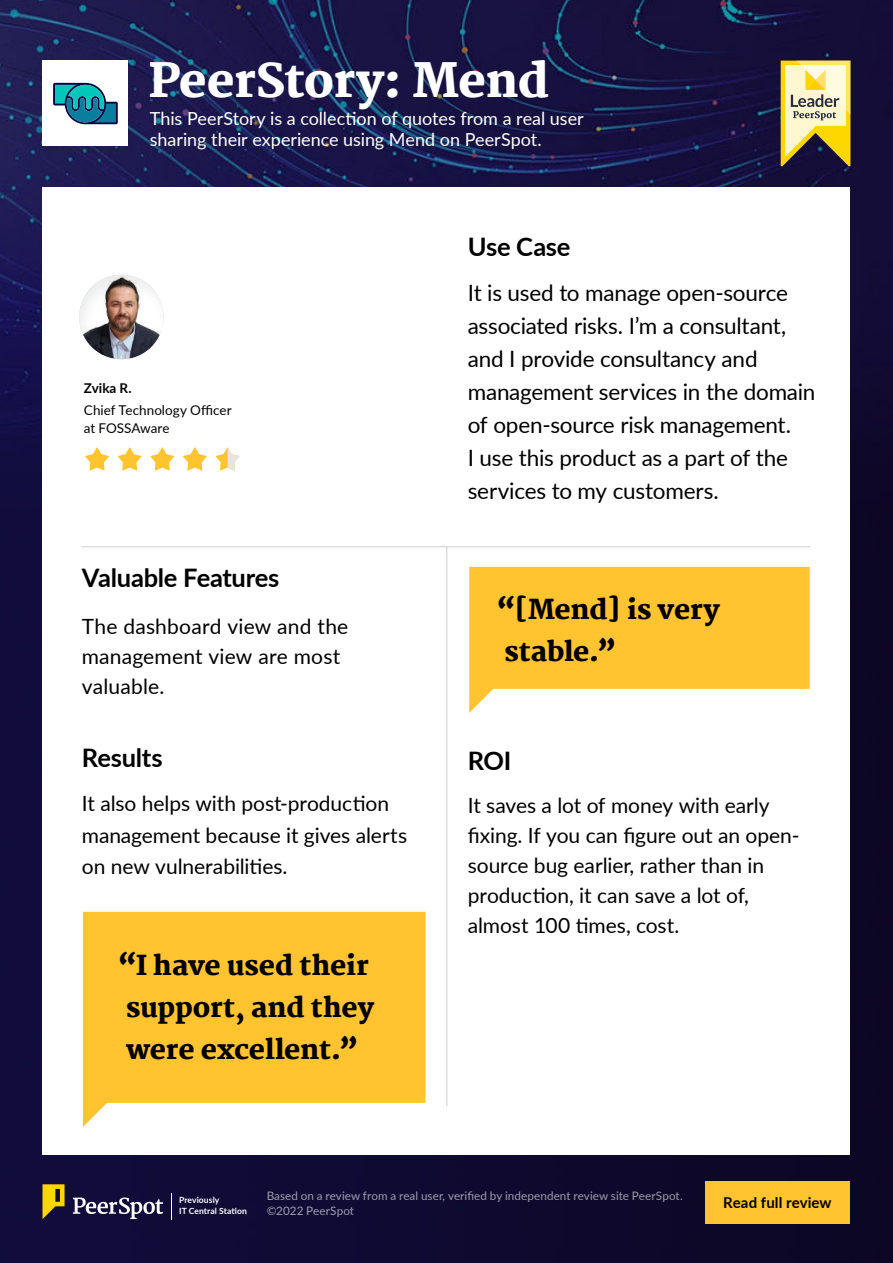
<style>
.page{position:relative;width:893px;height:1263px;background:#fff}
.page>*{position:absolute;margin:0;border:0;box-sizing:border-box;transform-origin:0 0}
.t1{font:800 46.5px "Martel";letter-spacing:-.02em;color:#fff}
.t2{font:800 27px/42px "Martel";letter-spacing:-.01em;color:#000;text-align:center}
.t3{font:700 25.5px "Lato";letter-spacing:-.01em;color:#000}
.t4{font:22.5px/33px "Lato";letter-spacing:-.01em;color:#000}
.t5{font:21px/30px "Lato";color:#000}
.t6{font:18px/21px "Lato";letter-spacing:-.005em;color:#fff}
.t7{font:700 15px "Lato";letter-spacing:.005em;color:#000}
.t8{font:13.5px/18px "Lato";color:#000}
.t9{font:700 13.5px "Lato";color:#000}
.t10{font:11.7px/15px "Lato";letter-spacing:.005em;color:#fff}
.t11{font:700 8.55px/10.2px "Lato";letter-spacing:.01em;color:#fff}
</style>
<div class="page">
<img style="left:0;top:0;width:893px;height:1263px">
<div style="left:705px;top:1181px;width:145px;height:43px;background:#ffc42f"></div>
<svg style="left:73px;top:1197px;width:90px;height:22px"></svg>
<svg style="left:43px;top:1184px;width:22px;height:35px"></svg>
<svg style="left:171px;top:1193px;width:1px;height:26px"></svg>
<div style="left:43px;top:187px;width:807px;height:967px;background:#fff"></div>
<hr style="left:446px;top:547px;width:1px;height:559px;background:#cbccce">
<hr style="left:82px;top:546px;width:728px;height:1px;background:#cbccce">
<svg style="left:83px;top:912px;width:342px;height:215px;fill:#ffc42f"></svg>
<svg style="left:469px;top:567px;width:341px;height:146px;fill:#ffc42f"></svg>
<div style="left:43px;top:61px;width:85px;height:85px;background:#fff"></div>
<svg style="left:85px;top:447px;width:155px;height:24px"></svg>
<svg style="left:53px;top:83px;width:65px;height:41px"></svg>
<img style="left:79px;top:274px;width:85px;height:86px">
<svg style="left:781px;top:61px;width:69px;height:106px"></svg>
<h1 class="t1" style="left:149px;top:56px;width:402px">PeerStory: Mend</h1>
<p class="t6" style="left:150px;top:107px;width:435px">This PeerStory is a collection of quotes from a real user sharing their experience using Mend on PeerSpot.</p>
<p class="t9" style="left:84px;top:380px;width:49px">Zvika R.</p>
<p class="t8" style="left:84px;top:401px;width:149px">Chief Technology Officer at FOSSAware</p>
<p class="t3" style="left:82px;top:563px;width:199px">Valuable Features</p>
<p class="t5" style="left:82px;top:613px;width:268px">The dashboard view and the management view are most valuable.</p>
<p class="t3" style="left:82px;top:743px;width:82px">Results</p>
<p class="t5" style="left:82px;top:787px;width:327px;line-height:31.5px">It also helps with post-production management because it gives alerts on new vulnerabilities.</p>
<p class="t2" style="left:118px;top:946px;width:258px">“I have used their support, and they were excellent.”</p>
<p class="t3" style="left:468px;top:232px;width:104px">Use Case</p>
<p class="t4" style="left:468px;top:279px;width:349px">It is used to manage open-source associated risks. I’m a consultant, and I provide consultancy and management services in the domain of open-source risk management.<br>I use this product as a part of the services to my customers.</p>
<p class="t2" style="left:505px;top:590px;width:217px;text-align:left;text-indent:-9px">“[Mend] is very stable.”</p>
<p class="t3" style="left:468px;top:746px;width:45px">ROI</p>
<p class="t5" style="left:468px;top:792px;width:333px">It saves a lot of money with early fixing. If you can figure out an open&shy;source bug earlier, rather than in production, it can save a lot of, almost 100 times, cost.</p>
<p class="t10" style="left:267px;top:1188px;width:418px">Based on a review from a real user, verified by independent review site PeerSpot. ©2022 PeerSpot</p>
<p class="t11" style="left:179px;top:1196px;width:69px">Previously<br>IT Central Station</p>
<p class="t7" style="left:723px;top:1194px;width:110px">Read full review</p>
</div>
